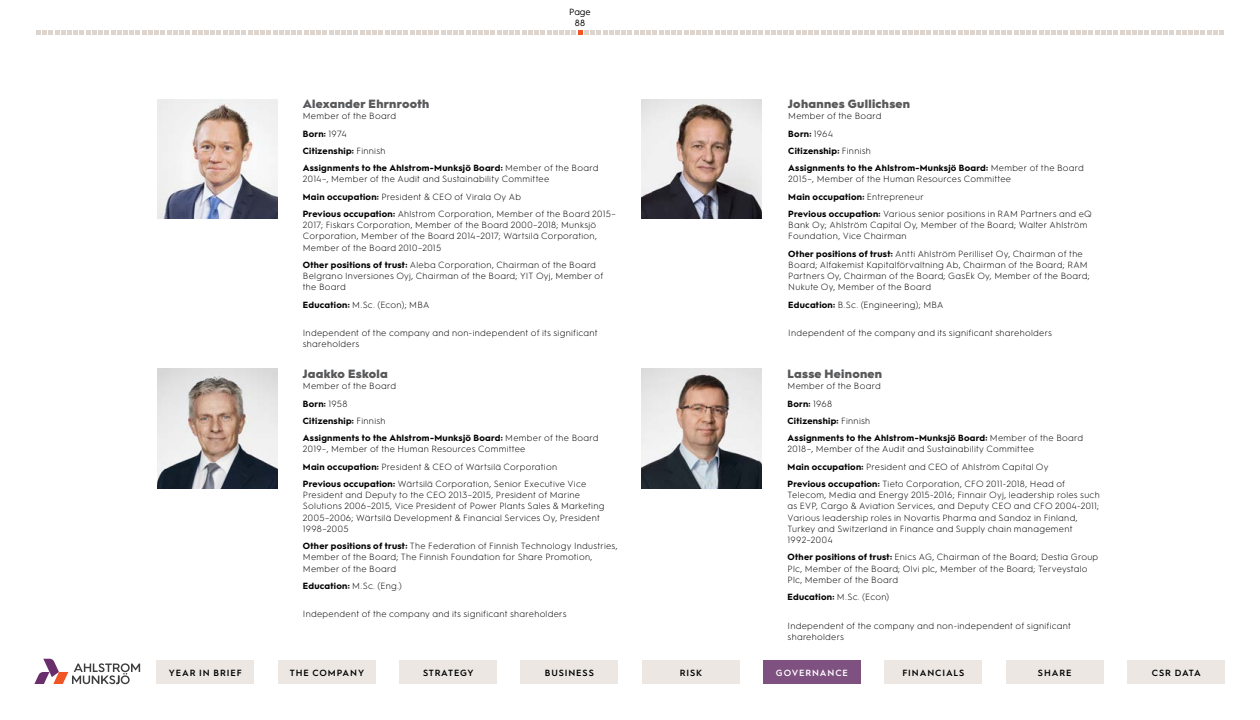
<style>
.page{position:relative;width:1260px;height:720px;background:#fff}
.page>*{position:absolute;margin:0;border:0;box-sizing:border-box;transform-origin:0 0}
.t1{font:900 12px "Hurme Geometric Sans 1";letter-spacing:.025em;color:#58595b}
.t2{font:300 9px/11.2px "Hurme Geometric Sans 1";letter-spacing:.03em;color:#000}
.t3{font:700 9px/17.2px "Hurme Geometric Sans 1";letter-spacing:.03em;color:#000}
.t4{font:600 9px "Hurme Geometric Sans 1";letter-spacing:.1em;color:#000}
.t5{font:600 9px "Hurme Geometric Sans 1";letter-spacing:.1em;color:#fff}
.t6{font:600 9px "Hurme Geometric Sans 1";letter-spacing:.075em;color:#000}
.t7{font:9px/10.5px "Hurme Geometric Sans 1";color:#000;text-align:center}
.s1{font-weight:300}
.s2{font-weight:700}
</style>
<div class="page">
<img style="left:642px;top:368px;width:120px;height:120px">
<img style="left:157px;top:99px;width:120px;height:120px">
<img style="left:157px;top:368px;width:120px;height:120px">
<img style="left:642px;top:99px;width:120px;height:120px">
<div style="left:399px;top:660px;width:98px;height:24px;background:#ece7e3"></div>
<div style="left:157px;top:660px;width:97px;height:24px;background:#ece7e3"></div>
<svg style="left:34px;top:659px;width:106px;height:25px"></svg>
<div style="left:278px;top:660px;width:97px;height:24px;background:#ece7e3"></div>
<div style="left:521px;top:660px;width:97px;height:24px;background:#ece7e3"></div>
<div style="left:642px;top:660px;width:97px;height:24px;background:#ece7e3"></div>
<div style="left:763px;top:660px;width:98px;height:24px;background:#7e5180"></div>
<div style="left:885px;top:660px;width:97px;height:24px;background:#ece7e3"></div>
<div style="left:1006px;top:660px;width:97px;height:24px;background:#ece7e3"></div>
<div style="left:1127px;top:660px;width:98px;height:24px;background:#ece7e3"></div>
<svg style="left:36px;top:30px;width:1188px;height:5px"></svg>
<p class="t7" style="left:569px;top:6px;width:23px">Page<br>88</p>
<h1 class="t1" style="left:303px;top:95px;width:128px">Alexander Ehrnrooth</h1>
<p class="t3" style="left:303px;top:107px;width:297px"><span class="s1">Member of the Board<br></span>Born: <span class="s1">1974<br></span>Citizenship: <span class="s1">Finnish<br></span>Assignments to the Ahlstrom-Munksjö Board: <span class="s1">Member of the Board</span></p>
<p class="t2" style="left:303px;top:170px;width:315px;line-height:17.2px">2014–, Member of the Audit and Sustainability Committee<br><span class="s2">Main occupation:</span> President &amp; CEO of Virala Oy Ab<br><span class="s2">Previous occupation:</span> Ahlstrom Corporation, Member of the Board 2015–</p>
<p class="t2" style="left:303px;top:219px;width:296px;text-align:justify">2017; Fiskars Corporation, Member of the Board 2000–2018; Munksjö Corporation, Member of the Board 2014–2017; Wärtsilä Corporation, Member of the Board 2010–2015</p>
<p class="t2" style="left:303px;top:258px;width:302px"><span class="s2">Other positions of trust:</span> Aleba Corporation, Chairman of the Board<br>Belgrano Inversiones Oyj, Chairman of the Board; YIT Oyj, Member of the Board</p>
<p class="t2" style="left:303px;top:298px;width:128px"><span class="s2">Education:</span> M.Sc. (Econ); MBA</p>
<p class="t2" style="left:303px;top:327px;width:296px">Independent of the company and non-independent of its significant shareholders</p>
<h1 class="t1" style="left:303px;top:365px;width:86px">Jaakko Eskola</h1>
<p class="t3" style="left:303px;top:377px;width:297px"><span class="s1">Member of the Board<br></span>Born: <span class="s1">1958<br></span>Citizenship: <span class="s1">Finnish<br></span>Assignments to the Ahlstrom-Munksjö Board: <span class="s1">Member of the Board</span></p>
<p class="t2" style="left:303px;top:440px;width:285px;line-height:17.2px">2019–, Member of the Human Resources Committee<br><span class="s2">Main occupation:</span> President &amp; CEO of Wärtsilä Corporation<br><span class="s2">Previous occupation:</span> Wärtsilä Corporation, Senior Executive Vice</p>
<p class="t2" style="left:303px;top:489px;width:303px">President and Deputy to the CEO 2013–2015, President of Marine Solutions 2006–2015, Vice President of Power Plants Sales &amp; Marketing 2005–2006; Wärtsilä Development &amp; Financial Services Oy, President 1998–2005</p>
<p class="t2" style="left:303px;top:540px;width:316px"><span class="s2">Other positions of trust:</span> The Federation of Finnish Technology Industries,<br>Member of the Board; The Finnish Foundation for Share Promotion,<br>Member of the Board</p>
<p class="t2" style="left:303px;top:579px;width:100px"><span class="s2">Education:</span> M.Sc. (Eng.)</p>
<p class="t2" style="left:303px;top:608px;width:265px">Independent of the company and its significant shareholders</p>
<h1 class="t1" style="left:788px;top:95px;width:123px">Johannes Gullichsen</h1>
<p class="t3" style="left:788px;top:107px;width:297px"><span class="s1">Member of the Board<br></span>Born: <span class="s1">1964<br></span>Citizenship: <span class="s1">Finnish<br></span>Assignments to the Ahlstrom-Munksjö Board: <span class="s1">Member of the Board</span></p>
<p class="t2" style="left:788px;top:170px;width:305px;line-height:17.2px">2015–, Member of the Human Resources Committee<br><span class="s2">Main occupation:</span> Entrepreneur<br><span class="s2">Previous occupation:</span> Various senior positions in RAM Partners and eQ</p>
<p class="t2" style="left:788px;top:219px;width:301px">Bank Oy; Ahlström Capital Oy, Member of the Board; Walter Ahlström<br>Foundation, Vice Chairman</p>
<p class="t2" style="left:788px;top:247px;width:303px"><span class="s2">Other positions of trust:</span> Antti Ahlström Perilliset Oy, Chairman of the Board; Alfakemist Kapitalförvaltning Ab, Chairman of the Board; RAM Partners Oy, Chairman of the Board; GasEk Oy, Member of the Board; Nukute Oy, Member of the Board</p>
<p class="t2" style="left:788px;top:298px;width:157px"><span class="s2">Education:</span> B.Sc. (Engineering); MBA</p>
<p class="t2" style="left:788px;top:327px;width:265px">Independent of the company and its significant shareholders</p>
<h1 class="t1" style="left:788px;top:365px;width:96px">Lasse Heinonen</h1>
<p class="t3" style="left:788px;top:377px;width:297px"><span class="s1">Member of the Board<br></span>Born: <span class="s1">1968<br></span>Citizenship: <span class="s1">Finnish<br></span>Assignments to the Ahlstrom-Munksjö Board: <span class="s1">Member of the Board</span></p>
<p class="t2" style="left:788px;top:440px;width:279px;line-height:17.2px">2018–, Member of the Audit and Sustainability Committee<br><span class="s2">Main occupation:</span> President and CEO of Ahlström Capital Oy<br><span class="s2">Previous occupation:</span> Tieto Corporation, CFO 2011-2018, Head of</p>
<p class="t2" style="left:788px;top:489px;width:314px">Telecom, Media and Energy 2015-2016; Finnair Oyj, leadership roles such as EVP, Cargo &amp; Aviation Services, and Deputy CEO and CFO 2004-2011; Various leadership roles in Novartis Pharma and Sandoz in Finland, Turkey and Switzerland in Finance and Supply chain management 1992–2004</p>
<p class="t2" style="left:788px;top:551px;width:312px"><span class="s2">Other positions of trust:</span> Enics AG, Chairman of the Board; Destia Group<br>Plc, Member of the Board; Olvi plc, Member of the Board; Terveystalo<br>Plc, Member of the Board</p>
<p class="t2" style="left:788px;top:591px;width:103px"><span class="s2">Education:</span> M.Sc. (Econ)</p>
<p class="t2" style="left:788px;top:619px;width:285px">Independent of the company and non-independent of significant shareholders</p>
<p class="t4" style="left:169px;top:666px;width:74px">YEAR IN BRIEF</p>
<p class="t4" style="left:290px;top:666px;width:76px">THE COMPANY</p>
<p class="t6" style="left:423px;top:666px;width:52px">STRATEGY</p>
<p class="t4" style="left:545px;top:666px;width:51px">BUSINESS</p>
<p class="t4" style="left:680px;top:666px;width:24px">RISK</p>
<p class="t5" style="left:776px;top:666px;width:74px">GOVERNANCE</p>
<p class="t4" style="left:902px;top:666px;width:64px">FINANCIALS</p>
<p class="t4" style="left:1038px;top:666px;width:35px">SHARE</p>
<p class="t4" style="left:1152px;top:666px;width:50px">CSR DATA</p>
</div>
